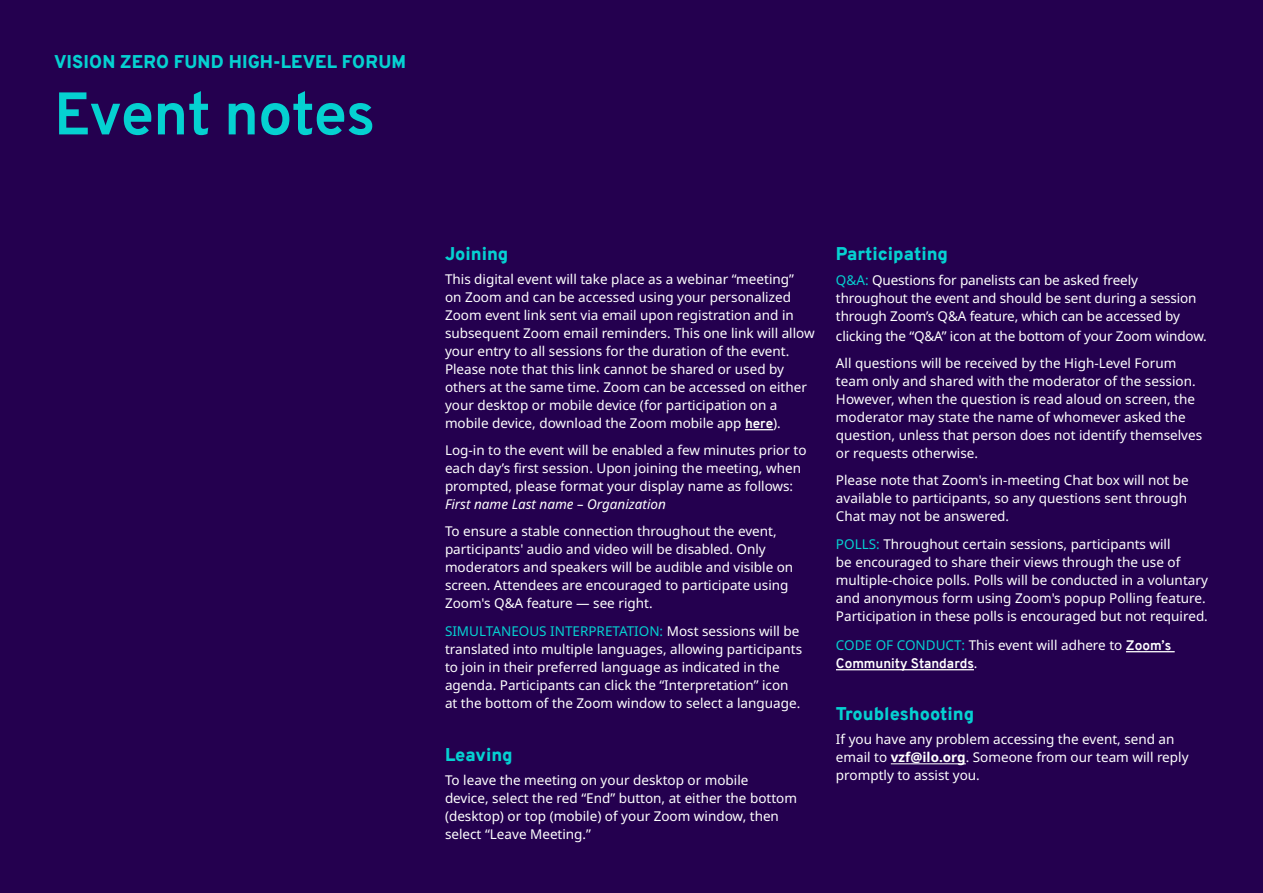
<style>
.page{position:relative;width:1263px;height:893px;background:#24004f}
.page>*{position:absolute;margin:0;border:0;box-sizing:border-box;transform-origin:0 0}
.t1{font:700 60px "Overpass";letter-spacing:-.015em;color:#05d1d1}
.t2{font:900 18px "Overpass";color:#05d1d1}
.t3{font:13.5px/18px "Noto Sans";color:#fff}
.t4{font:italic 13.5px "Noto Sans";color:#fff}
.t5{font:700 13.5px "Overpass";color:#fff}
.s1{font-family:"Overpass";font-weight:700}
.s2{color:#05d1d1}
.s3{font-family:"Noto Sans";font-weight:400}
.s4{font-weight:700}
</style>
<div class="page">
<svg style="left:745px;top:429px;width:28px;height:1px"></svg>
<hr style="left:1126px;top:651px;width:49px;height:1px;background:#fff">
<hr style="left:836px;top:669px;width:138px;height:1px;background:#fff">
<hr style="left:891px;top:763px;width:75px;height:1px;background:#fff">
<h2 class="t2" style="left:54px;top:48px;width:354px">VISION ZERO FUND HIGH-LEVEL FORUM</h2>
<h1 class="t1" style="left:54px;top:71px;width:323px">Event notes</h1>
<h2 class="t2" style="left:445px;top:241px;width:65px">Joining</h2>
<p class="t3" style="left:445px;top:270px;width:371px">This digital event will take place as a webinar “meeting”<br>on Zoom and can be accessed using your personalized Zoom event link sent via email upon registration and in subsequent Zoom email reminders. This one link will allow your entry to all sessions for the duration of the event.<br>Please note that this link cannot be shared or used by others at the same time. Zoom can be accessed on either your desktop or mobile device (for participation on a mobile device, download the Zoom mobile app <span class="s1">here</span>).</p>
<p class="t3" style="left:445px;top:441px;width:363px">Log-in to the event will be enabled a few minutes prior to each day’s first session. Upon joining the meeting, when prompted, please format your display name as follows:</p>
<p class="t4" style="left:445px;top:494px;width:222px">First name Last name – Organization</p>
<p class="t3" style="left:445px;top:522px;width:350px">To ensure a stable connection throughout the event, participants' audio and video will be disabled. Only moderators and speakers will be audible and visible on screen. Attendees are encouraged to participate using Zoom's Q&amp;A feature — see right.</p>
<p class="t3" style="left:445px;top:623px;width:359px"><span class="s2">SIMULTANEOUS INTERPRETATION:</span> Most sessions will be translated into multiple languages, allowing participants to join in their preferred language as indicated in the agenda. Participants can click the “Interpretation” icon at the bottom of the Zoom window to select a language.</p>
<h2 class="t2" style="left:445px;top:742px;width:69px">Leaving</h2>
<p class="t3" style="left:445px;top:771px;width:354px">To leave the meeting on your desktop or mobile<br>device, select the red “End” button, at either the bottom (desktop) or top (mobile) of your Zoom window, then select “Leave Meeting.”</p>
<h2 class="t2" style="left:836px;top:241px;width:114px">Participating</h2>
<p class="t3" style="left:836px;top:272px;width:362px"><span class="s2">Q&amp;A:</span> Questions for panelists can be asked freely throughout the event and should be sent during a session through Zoom’s Q&amp;A feature, which can be accessed by</p>
<p class="t3" style="left:836px;top:323px;width:372px;line-height:27px">clicking the “Q&amp;A” icon at the bottom of your Zoom window.<br>All questions will be received by the High-Level Forum</p>
<p class="t3" style="left:836px;top:372px;width:368px">team only and shared with the moderator of the session.<br>However, when the question is read aloud on screen, the moderator may state the name of whomever asked the question, unless that person does not identify themselves or requests otherwise.</p>
<p class="t3" style="left:836px;top:471px;width:354px">Please note that Zoom's in-meeting Chat box will not be available to participants, so any questions sent through<br>Chat may not be answered.</p>
<p class="t3" style="left:836px;top:536px;width:373px"><span class="s2">POLLS:</span> Throughout certain sessions, participants will<br>be encouraged to share their views through the use of multiple-choice polls. Polls will be conducted in a voluntary and anonymous form using Zoom's popup Polling feature.<br>Participation in these polls is encouraged but not required.</p>
<p class="t3" style="left:836px;top:636px;width:337px"><span class="s2">CODE OF CONDUCT:</span> This event will adhere to <span class="s1">Zoom’s</span></p>
<p class="t5" style="left:836px;top:654px;width:143px">Community Standards<span class="s3">.</span></p>
<h2 class="t2" style="left:836px;top:701px;width:140px">Troubleshooting</h2>
<p class="t3" style="left:836px;top:731px;width:354px">If you have any problem accessing the event, send an email to <span class="s4">vzf@ilo.org</span>. Someone from our team will reply promptly to assist you.</p>
</div>
